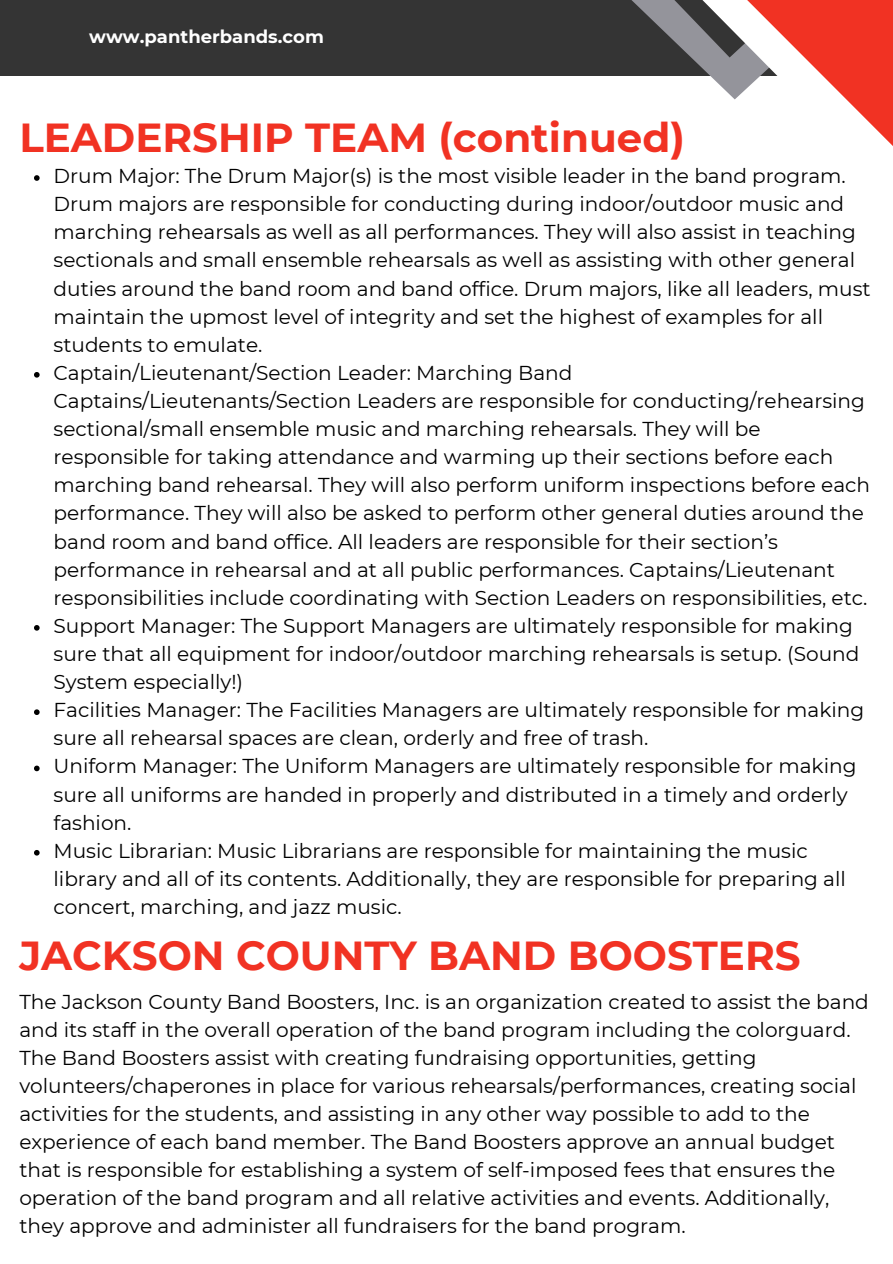
<style>
.page{position:relative;width:893px;height:1264px;background:#fff}
.page>*{position:absolute;margin:0;border:0;box-sizing:border-box;transform-origin:0 0}
.t1{font:700 40.5px "Montserrat";color:#f13223}
.t2{font:20.1px/28px "Montserrat";color:#000}
.t3{font:700 18px "Montserrat";color:#fff}
</style>
<div class="page">
<div style="left:0;top:0;width:891px;height:75px;background:#343434"></div>
<svg style="left:615px;top:0;width:277px;height:145px"></svg>
<svg style="left:34px;top:175px;width:6px;height:6px"></svg>
<svg style="left:34px;top:372px;width:6px;height:5px"></svg>
<svg style="left:34px;top:625px;width:6px;height:5px"></svg>
<svg style="left:34px;top:709px;width:6px;height:6px"></svg>
<svg style="left:34px;top:765px;width:6px;height:6px"></svg>
<svg style="left:34px;top:850px;width:6px;height:5px"></svg>
<p class="t3" style="left:89px;top:25px;width:236px">www.pantherbands.com</p>
<h1 class="t1" style="left:19px;top:113px;width:667px">LEADERSHIP TEAM (continued)</h1>
<p class="t2" style="left:54px;top:162px;width:818px">Drum Major: The Drum Major(s) is the most visible leader in the band program.<br>Drum majors are responsible for conducting during indoor/outdoor music and marching rehearsals as well as all performances. They will also assist in teaching sectionals and small ensemble rehearsals as well as assisting with other general duties around the band room and band office. Drum majors, like all leaders, must maintain the upmost level of integrity and set the highest of examples for all students to emulate.<br>Captain/Lieutenant/Section Leader: Marching Band Captains/Lieutenants/Section Leaders are responsible for conducting/rehearsing sectional/small ensemble music and marching rehearsals. They will be responsible for taking attendance and warming up their sections before each marching band rehearsal. They will also perform uniform inspections before each performance. They will also be asked to perform other general duties around the band room and band office. All leaders are responsible for their section’s performance in rehearsal and at all public performances. Captains/Lieutenant responsibilities include coordinating with Section Leaders on responsibilities, etc.<br>Support Manager: The Support Managers are ultimately responsible for making sure that all equipment for indoor/outdoor marching rehearsals is setup. (Sound System especially!)<br>Facilities Manager: The Facilities Managers are ultimately responsible for making sure all rehearsal spaces are clean, orderly and free of trash.<br>Uniform Manager: The Uniform Managers are ultimately responsible for making sure all uniforms are handed in properly and distributed in a timely and orderly fashion.<br>Music Librarian: Music Librarians are responsible for maintaining the music library and all of its contents. Additionally, they are responsible for preparing all concert, marching, and jazz music.</p>
<h1 class="t1" style="left:19px;top:930px;width:782px">JACKSON COUNTY BAND BOOSTERS</h1>
<p class="t2" style="left:19px;top:987px;width:851px">The Jackson County Band Boosters, Inc. is an organization created to assist the band and its staff in the overall operation of the band program including the colorguard.<br>The Band Boosters assist with creating fundraising opportunities, getting volunteers/chaperones in place for various rehearsals/performances, creating social activities for the students, and assisting in any other way possible to add to the experience of each band member. The Band Boosters approve an annual budget that is responsible for establishing a system of self-imposed fees that ensures the operation of the band program and all relative activities and events. Additionally, they approve and administer all fundraisers for the band program.</p>
</div>
